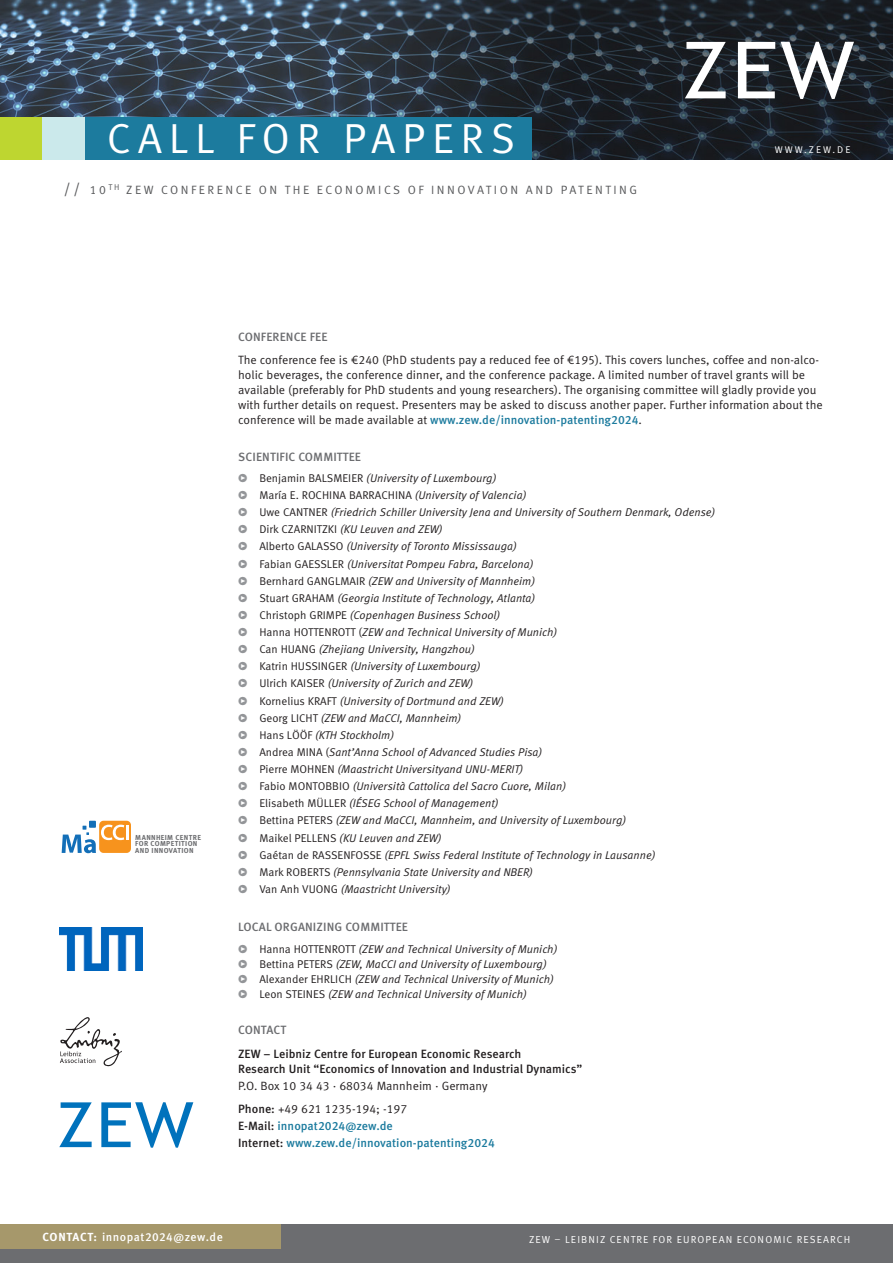
<style>
.page{position:relative;width:893px;height:1263px;background:#fff}
.page>*{position:absolute;margin:0;border:0;box-sizing:border-box;transform-origin:0 0}
.t1{font:42px "Meta Pro";letter-spacing:.16em;color:#fff}
.t2{font:12px/15px "Meta Pro";color:#231f20}
.t3{font:500 12px/15px "Meta Pro";color:#231f20}
.t4{font:500 12px/17.1px "Meta Pro";color:#1c7b9e}
.t5{font:500 12px "Meta Pro";letter-spacing:.01em;color:#6c6d70}
.t6{font:12px "Meta Pro";letter-spacing:.21em;color:#57585a}
.t7{font:500 11.7px "Meta Pro";letter-spacing:.045em;color:#fff}
.t8{font:italic 11.25px/17.1px "Meta Pro";color:#231f20}
.t9{font:10.2px "Meta Pro";letter-spacing:.11em;color:#fff}
.t10{font:9.75px "Meta Pro";letter-spacing:.21em;color:#fff}
.t11{font:700 7.2px/6.8px "Meta Pro";letter-spacing:.045em;color:#6c6d70}
.s1{font-size:15px}
.s2{font-weight:500;color:#1c7b9e}
.s3{font-style:normal;color:#939598}
.s4{font-style:normal}
.s5{font-weight:500}
.s6{color:#231f20}
.s7{font-weight:700}
</style>
<div class="page">
<img style="left:0;top:0;width:893px;height:160px">
<svg style="left:685px;top:42px;width:41px;height:56px"></svg>
<svg style="left:738px;top:42px;width:37px;height:56px"></svg>
<svg style="left:781px;top:42px;width:73px;height:57px"></svg>
<div style="left:0;top:117px;width:43px;height:43px;background:#bed630"></div>
<div style="left:43px;top:117px;width:42px;height:43px;background:#cbe9eb"></div>
<div style="left:85px;top:117px;width:446px;height:43px;background:#1c7b9e"></div>
<div style="left:0;top:1225px;width:893px;height:38px;background:#6c6d70"></div>
<div style="left:0;top:1225px;width:281px;height:24px;background:#a6986b"></div>
<svg style="left:60px;top:1017px;width:62px;height:49px"></svg>
<svg style="left:59px;top:1102px;width:33px;height:45px"></svg>
<svg style="left:101px;top:1102px;width:92px;height:45px"></svg>
<div style="left:99px;top:821px;width:32px;height:32px;background:#f7931d;border-radius:4px"></div>
<div style="left:89px;top:821px;width:7px;height:7px;background:#136fb8"></div>
<hr style="left:126px;top:825px;width:3px;height:15px;background:#fff">
<svg style="left:62px;top:825px;width:62px;height:28px"></svg>
<img style="left:60px;top:927px;width:83px;height:44px">
<h1 class="t1" style="left:107px;top:111px;width:409px">CALL FOR PAPERS</h1>
<p class="t6" style="left:64px;top:182px;width:575px"><span class="s1">//</span> 10<sup>TH</sup> ZEW CONFERENCE ON THE ECONOMICS OF INNOVATION AND PATENTING</p>
<p class="t10" style="left:775px;top:143px;width:77px">WWW.ZEW.DE</p>
<p class="t11" style="left:135px;top:834px;width:67px">MANNHEIM CENTRE<br>FOR COMPETITION<br>AND INNOVATION</p>
<p class="t5" style="left:238px;top:329px;width:91px">CONFERENCE FEE</p>
<p class="t2" style="left:238px;top:353px;width:586px">The conference fee is €240 (PhD students pay a reduced fee of €195). This covers lunches, coffee and non-alco&shy;holic beverages, the conference dinner, and the conference package. A limited number of travel grants will be available (preferably for PhD students and young researchers). The organising committee will gladly provide you with further details on request. Presenters may be asked to discuss another paper. Further information about the conference will be made available at <span class="s2">www.zew.de/innovation-patenting2024</span>.</p>
<p class="t5" style="left:238px;top:449px;width:124px">SCIENTIFIC COMMITTEE</p>
<p class="t8" style="left:238px;top:470px;width:479px"><span class="s3">ͮ</span> <span class="s4">Benjamin BALSMEIER</span> (University of Luxembourg)<br><span class="s3">ͮ</span> <span class="s4">María E. ROCHINA BARRACHINA</span> (University of Valencia)<br><span class="s3">ͮ</span> <span class="s4">Uwe CANTNER</span> (Friedrich Schiller University Jena and University of Southern Denmark, Odense) <span class="s3">ͮ</span> <span class="s4">Dirk CZARNITZKI</span> (KU Leuven and ZEW)<br><span class="s3">ͮ</span> <span class="s4">Alberto GALASSO</span> (University of Toronto Mississauga)<br><span class="s3">ͮ</span> <span class="s4">Fabian GAESSLER</span> (Universitat Pompeu Fabra, Barcelona)<br><span class="s3">ͮ</span> <span class="s4">Bernhard GANGLMAIR</span> (ZEW and University of Mannheim)<br><span class="s3">ͮ</span> <span class="s4">Stuart GRAHAM</span> (Georgia Institute of Technology, Atlanta)<br><span class="s3">ͮ</span> <span class="s4">Christoph GRIMPE</span> (Copenhagen Business School)<br><span class="s3">ͮ</span> <span class="s4">Hanna HOTTENROTT (</span>ZEW and Technical University of Munich)<br><span class="s3">ͮ</span> <span class="s4">Can HUANG</span> (Zhejiang University, Hangzhou)<br><span class="s3">ͮ</span> <span class="s4">Katrin HUSSINGER</span> (University of Luxembourg)<br><span class="s3">ͮ</span> <span class="s4">Ulrich KAISER</span> (University of Zurich and ZEW)<br><span class="s3">ͮ</span> <span class="s4">Kornelius KRAFT</span> (University of Dortmund and ZEW)<br><span class="s3">ͮ</span> <span class="s4">Georg LICHT</span> (ZEW and MaCCI, Mannheim)<br><span class="s3">ͮ</span> <span class="s4">Hans LÖÖF</span> (KTH Stockholm)<br><span class="s3">ͮ</span> <span class="s4">Andrea MINA (</span>Sant’Anna School of Advanced Studies Pisa)<br><span class="s3">ͮ</span> <span class="s4">Pierre MOHNEN</span> (Maastricht Universityand UNU-MERIT)<br><span class="s3">ͮ</span> <span class="s4">Fabio MONTOBBIO</span> (Università Cattolica del Sacro Cuore, Milan)<br><span class="s3">ͮ</span> <span class="s4">Elisabeth MÜLLER</span> (IÉSEG School of Management)<br><span class="s3">ͮ</span> <span class="s4">Bettina PETERS</span> (ZEW and MaCCI, Mannheim, and University of Luxembourg)<br><span class="s3">ͮ</span> <span class="s4">Maikel PELLENS</span> (KU Leuven and ZEW)<br><span class="s3">ͮ</span> <span class="s4">Gaétan de RASSENFOSSE</span> (EPFL Swiss Federal Institute of Technology in Lausanne)<br><span class="s3">ͮ</span> <span class="s4">Mark ROBERTS</span> (Pennsylvania State University and NBER)<br><span class="s3">ͮ</span> <span class="s4">Van Anh VUONG</span> (Maastricht University)</p>
<p class="t5" style="left:238px;top:919px;width:171px">LOCAL ORGANIZING COMMITTEE</p>
<p class="t8" style="left:238px;top:942px;width:321px;line-height:15px"><span class="s3">ͮ</span> <span class="s4">Hanna HOTTENROTT</span> (ZEW and Technical University of Munich) <span class="s3">ͮ</span> <span class="s4">Bettina PETERS</span> (ZEW, MaCCI and University of Luxembourg) <span class="s3">ͮ</span> <span class="s4">Alexander EHRLICH</span> (ZEW and Technical University of Munich) <span class="s3">ͮ</span> <span class="s4">Leon STEINES</span> (ZEW and Technical University of Munich)</p>
<p class="t5" style="left:238px;top:1022px;width:50px">CONTACT</p>
<p class="t3" style="left:238px;top:1046px;width:346px">ZEW – Leibniz Centre for European Economic Research<br>Research Unit “Economics of Innovation and Industrial Dynamics”</p>
<p class="t2" style="left:238px;top:1074px;width:251px;line-height:23.5px">P.O. Box 10 34 43 · 68034 Mannheim · Germany<br><span class="s5">Phone:</span> +49 621 1235-194; -197</p>
<p class="t4" style="left:238px;top:1118px;width:258px"><span class="s6">E-Mail:</span> innopat2024@zew.de<br><span class="s6">Internet:</span> www.zew.de/innovation-patenting2024</p>
<p class="t7" style="left:43px;top:1230px;width:182px"><span class="s7">CONTACT:</span> innopat2024@zew.de</p>
<p class="t9" style="left:529px;top:1233px;width:323px">ZEW – LEIBNIZ CENTRE FOR EUROPEAN ECONOMIC RESEARCH</p>
</div>
